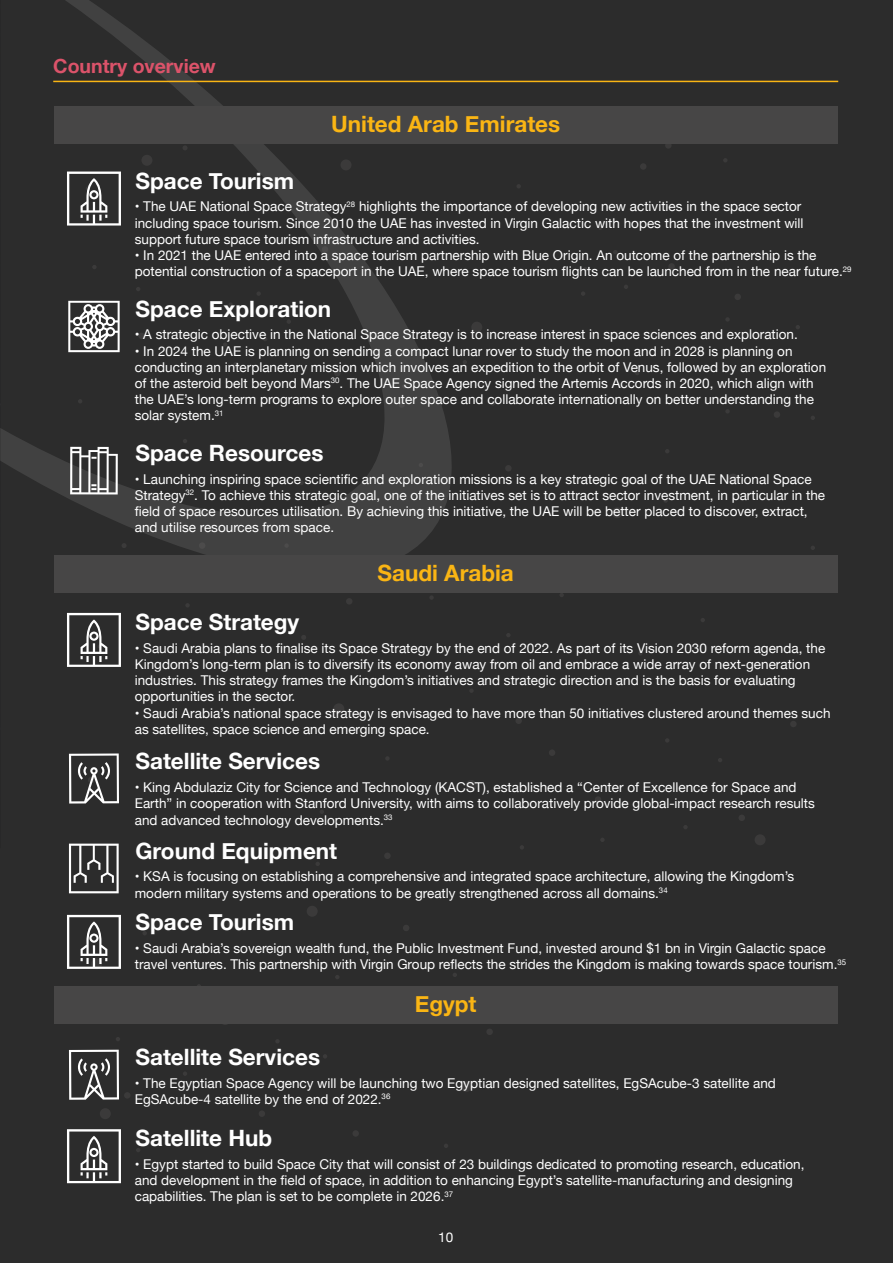
<style>
.page{position:relative;width:893px;height:1263px;background:#2c2c2c}
.page>*{position:absolute;margin:0;border:0;box-sizing:border-box;transform-origin:0 0}
.t1{font:700 22.5px "Helvetica Neue";color:#fff}
.t2{font:700 22.5px "Helvetica Neue";color:#fab514}
.t3{font:700 19.5px "Helvetica Neue";color:#dc536a}
.t4{font:13.5px/16.2px "Helvetica Neue";color:#fff}
</style>
<div class="page">
<div style="left:333px;top:703px;width:11px;height:11px;background:#3b3a3a;border-radius:50%"></div>
<div style="left:466px;top:780px;width:11px;height:11px;background:#3b3a3a;border-radius:50%"></div>
<div style="left:307px;top:906px;width:11px;height:11px;background:#3b3a3a;border-radius:50%"></div>
<div style="left:100px;top:1108px;width:11px;height:11px;background:#3b3a3a;border-radius:50%"></div>
<div style="left:220px;top:1014px;width:11px;height:11px;background:#474646;border-radius:50%"></div>
<div style="left:460px;top:1081px;width:11px;height:11px;background:#3b3a3a;border-radius:50%"></div>
<div style="left:471px;top:322px;width:11px;height:11px;background:#3b3a3a;border-radius:50%"></div>
<div style="left:505px;top:465px;width:7px;height:6px;background:#3b3a3a;border-radius:50%"></div>
<div style="left:250px;top:678px;width:7px;height:7px;background:#3b3a3a;border-radius:50%"></div>
<div style="left:549px;top:749px;width:6px;height:7px;background:#3b3a3a;border-radius:50%"></div>
<svg style="left:346px;top:598px;width:6px;height:6px"></svg>
<svg style="left:403px;top:925px;width:6px;height:6px"></svg>
<div style="left:271px;top:874px;width:6px;height:7px;background:#3b3a3a;border-radius:50%"></div>
<div style="left:352px;top:1130px;width:7px;height:7px;background:#3b3a3a;border-radius:50%"></div>
<svg style="left:463px;top:360px;width:4px;height:4px"></svg>
<svg style="left:560px;top:593px;width:4px;height:4px"></svg>
<svg style="left:613px;top:250px;width:4px;height:4px"></svg>
<svg style="left:517px;top:184px;width:4px;height:4px"></svg>
<svg style="left:469px;top:240px;width:4px;height:4px"></svg>
<svg style="left:520px;top:845px;width:4px;height:4px"></svg>
<svg style="left:320px;top:810px;width:4px;height:4px"></svg>
<svg style="left:453px;top:973px;width:4px;height:4px"></svg>
<svg style="left:335px;top:975px;width:4px;height:4px"></svg>
<svg style="left:316px;top:862px;width:4px;height:4px"></svg>
<svg style="left:183px;top:1072px;width:4px;height:4px"></svg>
<svg style="left:323px;top:1054px;width:4px;height:4px"></svg>
<svg style="left:143px;top:931px;width:4px;height:4px"></svg>
<svg style="left:136px;top:1148px;width:4px;height:4px"></svg>
<svg style="left:116px;top:1037px;width:4px;height:4px"></svg>
<svg style="left:145px;top:854px;width:4px;height:4px"></svg>
<svg style="left:444px;top:1144px;width:4px;height:4px"></svg>
<svg style="left:665px;top:449px;width:4px;height:4px"></svg>
<svg style="left:506px;top:633px;width:4px;height:4px"></svg>
<svg style="left:796px;top:325px;width:4px;height:4px"></svg>
<svg style="left:624px;top:285px;width:4px;height:4px"></svg>
<svg style="left:581px;top:292px;width:4px;height:4px"></svg>
<svg style="left:598px;top:226px;width:4px;height:4px"></svg>
<svg style="left:491px;top:402px;width:4px;height:3px"></svg>
<svg style="left:635px;top:371px;width:4px;height:4px"></svg>
<div style="left:486px;top:1028px;width:7px;height:7px;background:#3b3a3a;border-radius:50%"></div>
<div style="left:124px;top:1092px;width:7px;height:6px;background:#3b3a3a;border-radius:50%"></div>
<div style="left:259px;top:1110px;width:6px;height:7px;background:#3b3a3a;border-radius:50%"></div>
<div style="left:755px;top:834px;width:11px;height:11px;background:#3b3a3a;border-radius:50%"></div>
<div style="left:727px;top:474px;width:11px;height:11px;background:#3b3a3a;border-radius:50%"></div>
<svg style="left:718px;top:758px;width:4px;height:4px"></svg>
<svg style="left:701px;top:618px;width:4px;height:4px"></svg>
<svg style="left:795px;top:805px;width:3px;height:4px"></svg>
<svg style="left:811px;top:416px;width:4px;height:4px"></svg>
<svg style="left:684px;top:825px;width:3px;height:4px"></svg>
<svg style="left:811px;top:546px;width:4px;height:4px"></svg>
<div style="left:738px;top:814px;width:7px;height:7px;background:#3b3a3a;border-radius:50%"></div>
<div style="left:595px;top:796px;width:6px;height:7px;background:#3b3a3a;border-radius:50%"></div>
<svg style="left:757px;top:680px;width:6px;height:6px"></svg>
<div style="left:790px;top:721px;width:7px;height:6px;background:#3b3a3a;border-radius:50%"></div>
<div style="left:384px;top:852px;width:7px;height:7px;background:#3b3a3a;border-radius:50%"></div>
<div style="left:515px;top:717px;width:7px;height:7px;background:#3b3a3a;border-radius:50%"></div>
<div style="left:227px;top:921px;width:7px;height:7px;background:#3b3a3a;border-radius:50%"></div>
<div style="left:774px;top:411px;width:6px;height:7px;background:#3b3a3a;border-radius:50%"></div>
<div style="left:734px;top:294px;width:7px;height:6px;background:#3b3a3a;border-radius:50%"></div>
<div style="left:665px;top:142px;width:7px;height:7px;background:#3b3a3a;border-radius:50%"></div>
<div style="left:668px;top:263px;width:7px;height:7px;background:#3b3a3a;border-radius:50%"></div>
<div style="left:640px;top:163px;width:6px;height:7px;background:#3b3a3a;border-radius:50%"></div>
<div style="left:612px;top:507px;width:11px;height:11px;background:#3b3a3a;border-radius:50%"></div>
<svg style="left:301px;top:635px;width:5px;height:5px"></svg>
<svg style="left:1px;top:0;width:451px;height:555px"></svg>
<hr style="left:53px;top:81px;width:785px;height:1px;background:#fab514">
<div style="left:54px;top:106px;width:783px;height:38px;background:#474646"></div>
<div style="left:54px;top:555px;width:783px;height:38px;background:#474646"></div>
<div style="left:54px;top:986px;width:783px;height:37px;background:#474646"></div>
<svg style="left:67px;top:172px;width:54px;height:54px"></svg>
<svg style="left:67px;top:613px;width:54px;height:54px"></svg>
<svg style="left:67px;top:915px;width:54px;height:54px"></svg>
<svg style="left:67px;top:1129px;width:54px;height:54px"></svg>
<svg style="left:68px;top:301px;width:52px;height:51px"></svg>
<svg style="left:70px;top:447px;width:48px;height:47px"></svg>
<svg style="left:69px;top:753px;width:50px;height:50px"></svg>
<svg style="left:69px;top:1050px;width:50px;height:50px"></svg>
<svg style="left:69px;top:844px;width:50px;height:49px"></svg>
<img style="left:0;top:428px;width:1px;height:33px">
<h2 class="t3" style="left:53px;top:51px;width:164px">Country overview</h2>
<h1 class="t1" style="left:136px;top:163px;width:160px">Space Tourism</h1>
<h1 class="t2" style="left:331px;top:106px;width:231px">United Arab Emirates</h1>
<p class="t4" style="left:135px;top:199px;width:670px">• The UAE National Space Strategy<sup>28</sup> highlights the importance of developing new activities in the space sector including space tourism. Since 2010 the UAE has invested in Virgin Galactic with hopes that the investment will support future space tourism infrastructure and activities.</p>
<p class="t4" style="left:135px;top:248px;width:718px">• In 2021 the UAE entered into a space tourism partnership with Blue Origin. An outcome of the partnership is the potential construction of a spaceport in the UAE, where space tourism flights can be launched from in the near future.<sup>29</sup></p>
<h1 class="t1" style="left:136px;top:291px;width:197px">Space Exploration</h1>
<p class="t4" style="left:135px;top:327px;width:665px">• A strategic objective in the National Space Strategy is to increase interest in space sciences and exploration.</p>
<p class="t4" style="left:135px;top:343px;width:693px">• In 2024 the UAE is planning on sending a compact lunar rover to study the moon and in 2028 is planning on conducting an interplanetary mission which involves an expedition to the orbit of Venus, followed by an exploration of the asteroid belt beyond Mars<sup>30</sup>. The UAE Space Agency signed the Artemis Accords in 2020, which align with the UAE’s long-term programs to explore outer space and collaborate internationally on better understanding the solar system.<sup>31</sup></p>
<h1 class="t1" style="left:136px;top:435px;width:189px">Space Resources</h1>
<p class="t4" style="left:135px;top:471px;width:692px">• Launching inspiring space scientific and exploration missions is a key strategic goal of the UAE National Space Strategy<sup>32</sup>. To achieve this strategic goal, one of the initiatives set is to attract sector investment, in particular in the field of space resources utilisation. By achieving this initiative, the UAE will be better placed to discover, extract, and utilise resources from space.</p>
<h1 class="t1" style="left:136px;top:604px;width:165px">Space Strategy</h1>
<h1 class="t2" style="left:378px;top:555px;width:138px">Saudi Arabia</h1>
<p class="t4" style="left:135px;top:641px;width:692px">• Saudi Arabia plans to finalise its Space Strategy by the end of 2022. As part of its Vision 2030 reform agenda, the Kingdom’s long-term plan is to diversify its economy away from oil and embrace a wide array of next-generation industries. This strategy frames the Kingdom’s initiatives and strategic direction and is the basis for evaluating opportunities in the sector.</p>
<p class="t4" style="left:135px;top:705px;width:697px">• Saudi Arabia’s national space strategy is envisaged to have more than 50 initiatives clustered around themes such as satellites, space science and emerging space.</p>
<h1 class="t1" style="left:136px;top:744px;width:186px">Satellite Services</h1>
<p class="t4" style="left:135px;top:780px;width:682px">• King Abdulaziz City for Science and Technology (KACST), established a “Center of Excellence for Space and<br>Earth” in cooperation with Stanford University, with aims to collaboratively provide global-impact research results and advanced technology developments.<sup>33</sup></p>
<h1 class="t1" style="left:136px;top:833px;width:203px">Ground Equipment</h1>
<p class="t4" style="left:135px;top:869px;width:661px">• KSA is focusing on establishing a comprehensive and integrated space architecture, allowing the Kingdom’s modern military systems and operations to be greatly strengthened across all domains.<sup>34</sup></p>
<h1 class="t1" style="left:136px;top:905px;width:160px">Space Tourism</h1>
<p class="t4" style="left:135px;top:941px;width:713px">• Saudi Arabia’s sovereign wealth fund, the Public Investment Fund, invested around $1 bn in Virgin Galactic space travel ventures. This partnership with Virgin Group reflects the strides the Kingdom is making towards space tourism.<sup>35</sup></p>
<h1 class="t1" style="left:136px;top:1039px;width:186px">Satellite Services</h1>
<h1 class="t2" style="left:415px;top:986px;width:63px">Egypt</h1>
<p class="t4" style="left:135px;top:1075px;width:643px">• The Egyptian Space Agency will be launching two Egyptian designed satellites, EgSAcube-3 satellite and<br>EgSAcube-4 satellite by the end of 2022.<sup>36</sup></p>
<h1 class="t1" style="left:136px;top:1120px;width:138px">Satellite Hub</h1>
<p class="t4" style="left:135px;top:1157px;width:671px">• Egypt started to build Space City that will consist of 23 buildings dedicated to promoting research, education, and development in the field of space, in addition to enhancing Egypt’s satellite-manufacturing and designing capabilities. The plan is set to be complete in 2026.<sup>37</sup></p>
<p class="t4" style="left:438px;top:1230px;width:17px">10</p>
</div>
